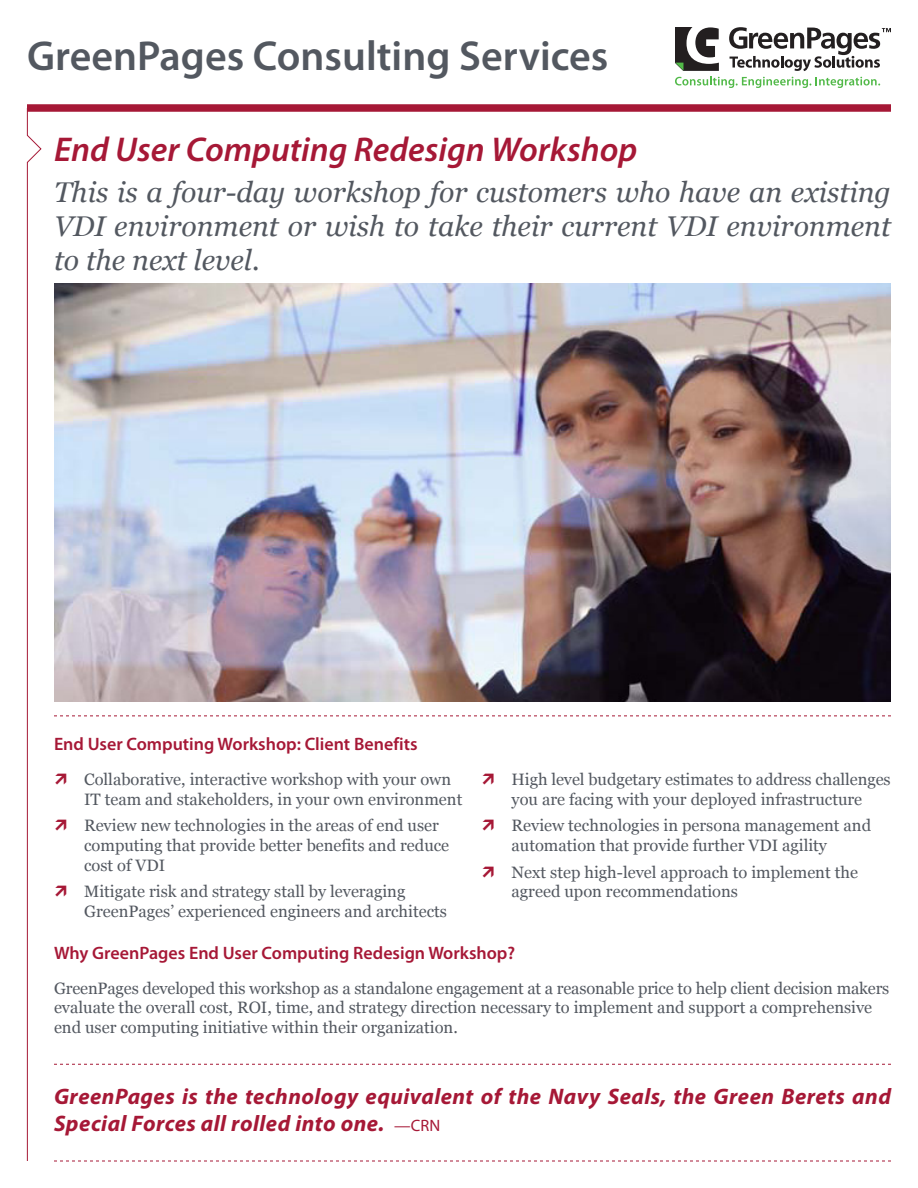
<style>
.page{position:relative;width:918px;height:1188px;background:#fff}
.page>*{position:absolute;margin:0;border:0;box-sizing:border-box;transform-origin:0 0}
.t1{font:600 42px "Myriad Pro";color:#535860}
.t2{font:italic 600 34.5px "Myriad Pro";color:#a61836}
.t3{font:italic 28.5px/34.2px "Georgia";color:#535860;text-align:justify}
.t4{font:italic 700 22.5px/27px "Myriad Pro";letter-spacing:.02em;color:#a61836}
.t5{font:600 18px "Myriad Pro";color:#a61836}
.t6{font:16.5px/19.8px "Georgia";color:#535860}
.s1{font-weight:400;font-style:normal;font-size:16.5px}
</style>
<div class="page">
<svg style="left:54px;top:1064px;width:837px;height:1px"></svg>
<svg style="left:27px;top:112px;width:15px;height:1049px"></svg>
<svg style="left:675px;top:27px;width:216px;height:61px"></svg>
<div style="left:27px;top:104px;width:864px;height:8px;background:#a61836"></div>
<img style="left:54px;top:284px;width:837px;height:418px">
<svg style="left:54px;top:716px;width:837px;height:1px"></svg>
<svg style="left:54px;top:1161px;width:837px;height:1px"></svg>
<p class="t1" style="left:27px;top:30px;width:583px">GreenPages Consulting Services</p>
<p class="t2" style="left:54px;top:127px;width:585px">End User Computing Redesign Workshop</p>
<p class="t3" style="left:54px;top:175px;width:839px">This is a four-day workshop for customers who have an existing VDI environment or wish to take their current VDI environment to the next level.</p>
<p class="t5" style="left:54px;top:732px;width:365px">End User Computing Workshop: Client Benefits</p>
<p class="t6" style="left:84px;top:770px;width:380px">Collaborative, interactive workshop with your own<br>IT team and stakeholders, in your own environment</p>
<p class="t6" style="left:84px;top:816px;width:367px">Review new technologies in the areas of end user computing that provide better benefits and reduce cost of VDI</p>
<p class="t6" style="left:84px;top:882px;width:364px">Mitigate risk and strategy stall by leveraging<br>GreenPages’ experienced engineers and architects</p>
<p class="t6" style="left:512px;top:770px;width:381px">High level budgetary estimates to address challenges you are facing with your deployed infrastructure</p>
<p class="t6" style="left:512px;top:816px;width:361px">Review technologies in persona management and automation that provide further VDI agility</p>
<p class="t6" style="left:512px;top:862px;width:348px">Next step high-level approach to implement the agreed upon recommendations</p>
<p class="t5" style="left:54px;top:941px;width:463px">Why GreenPages End User Computing Redesign Workshop?</p>
<p class="t6" style="left:54px;top:978px;width:837px">GreenPages developed this workshop as a standalone engagement at a reasonable price to help client decision makers evaluate the overall cost, ROI, time, and strategy direction necessary to implement and support a comprehensive end user computing initiative within their organization.</p>
<p class="t4" style="left:54px;top:1083px;width:838px">GreenPages is the technology equivalent of the Navy Seals, the Green Berets and<br>Special Forces all rolled into one. <span class="s1">—CRN</span></p>
</div>
